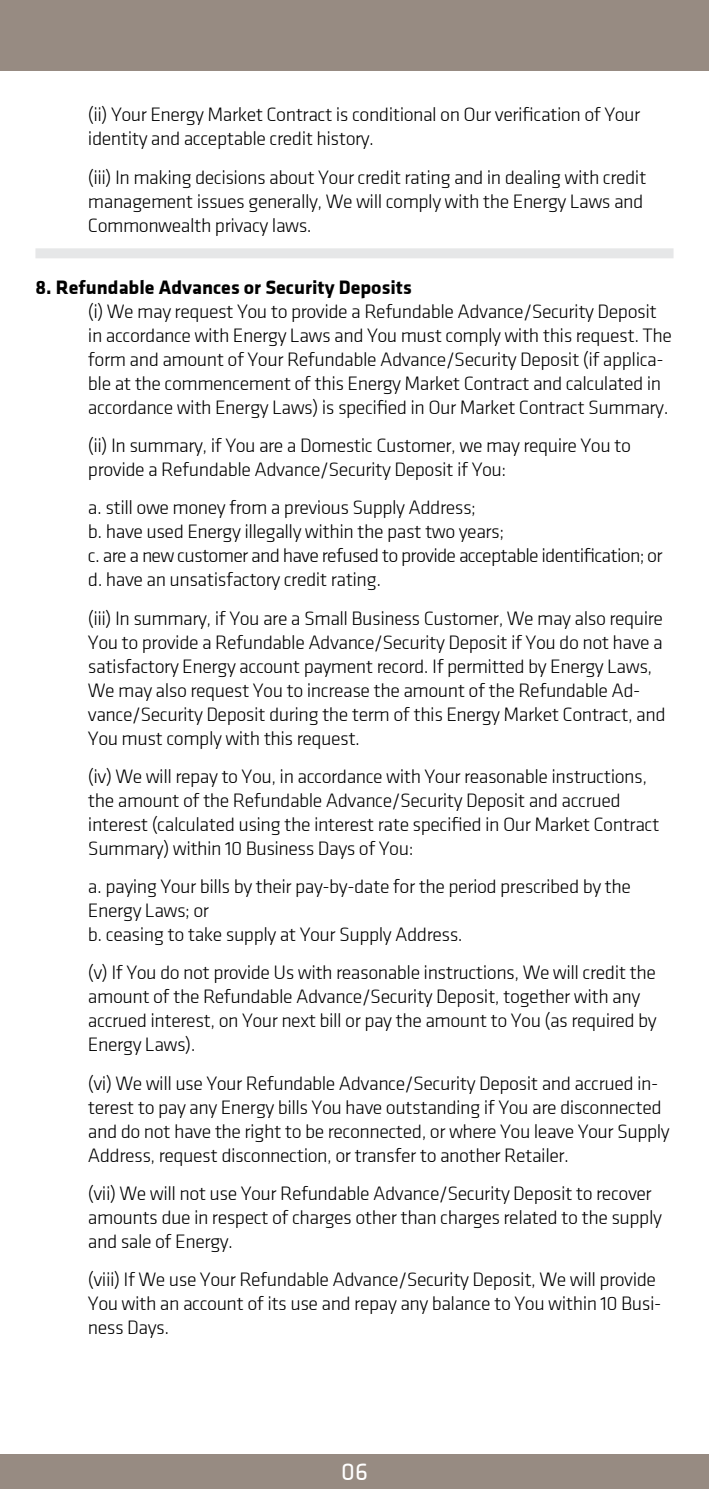
<style>
.page{position:relative;width:709px;height:1489px;background:#fff}
.page>*{position:absolute;margin:0;border:0;box-sizing:border-box;transform-origin:0 0}
.t1{font:25px "Klavika Basic";color:#fff}
.t2{font:300 20px/24px "Klavika Basic";letter-spacing:-.025em;color:#000}
.t3{font:700 20px "Klavika Basic";color:#000}
</style>
<div class="page">
<div style="left:0;top:0;width:709px;height:71px;background:#978b82"></div>
<div style="left:0;top:1454px;width:709px;height:34px;background:#978b82"></div>
<div style="left:35px;top:248px;width:638px;height:10px;background:#e6e7e8"></div>
<p class="t2" style="left:88px;top:103px;width:554px">(ii) Your Energy Market Contract is conditional on Our verification of Your identity and acceptable credit history.</p>
<p class="t2" style="left:88px;top:165px;width:560px">(iii) In making decisions about Your credit rating and in dealing with credit management issues generally, We will comply with the Energy Laws and<br>Commonwealth privacy laws.</p>
<p class="t3" style="left:35px;top:276px;width:378px">8. Refundable Advances or Security Deposits</p>
<p class="t2" style="left:88px;top:299px;width:585px">(i) We may request You to provide a Refundable Advance/Security Deposit in accordance with Energy Laws and You must comply with this request. The form and amount of Your Refundable Advance/Security Deposit (if applica&shy;ble at the commencement of this Energy Market Contract and calculated in accordance with Energy Laws) is specified in Our Market Contract Summary.</p>
<p class="t2" style="left:88px;top:434px;width:544px">(ii) In summary, if You are a Domestic Customer, we may require You to provide a Refundable Advance/Security Deposit if You:</p>
<p class="t2" style="left:88px;top:496px;width:576px">a. still owe money from a previous Supply Address;<br>b. have used Energy illegally within the past two years;<br>c. are a new customer and have refused to provide acceptable identification; or d. have an unsatisfactory credit rating.</p>
<p class="t2" style="left:88px;top:606px;width:579px">(iii) In summary, if You are a Small Business Customer, We may also require You to provide a Refundable Advance/Security Deposit if You do not have a satisfactory Energy account payment record. If permitted by Energy Laws, We may also request You to increase the amount of the Refundable Ad&shy;vance/Security Deposit during the term of this Energy Market Contract, and You must comply with this request.</p>
<p class="t2" style="left:88px;top:764px;width:573px">(iv) We will repay to You, in accordance with Your reasonable instructions, the amount of the Refundable Advance/Security Deposit and accrued interest (calculated using the interest rate specified in Our Market Contract Summary) within 10 Business Days of You:</p>
<p class="t2" style="left:88px;top:874px;width:544px">a. paying Your bills by their pay-by-date for the period prescribed by the<br>Energy Laws; or<br>b. ceasing to take supply at Your Supply Address.</p>
<p class="t2" style="left:88px;top:960px;width:570px">(v) If You do not provide Us with reasonable instructions, We will credit the amount of the Refundable Advance/Security Deposit, together with any accrued interest, on Your next bill or pay the amount to You (as required by Energy Laws).</p>
<p class="t2" style="left:88px;top:1071px;width:583px">(vi) We will use Your Refundable Advance/Security Deposit and accrued in&shy;terest to pay any Energy bills You have outstanding if You are disconnected and do not have the right to be reconnected, or where You leave Your Supply Address, request disconnection, or transfer to another Retailer.</p>
<p class="t2" style="left:88px;top:1181px;width:575px">(vii) We will not use Your Refundable Advance/Security Deposit to recover amounts due in respect of charges other than charges related to the supply and sale of Energy.</p>
<p class="t2" style="left:88px;top:1267px;width:575px">(viii) If We use Your Refundable Advance/Security Deposit, We will provide<br>You with an account of its use and repay any balance to You within 10 Busi&shy;ness Days.</p>
<p class="t1" style="left:341px;top:1458px;width:28px">06</p>
</div>
